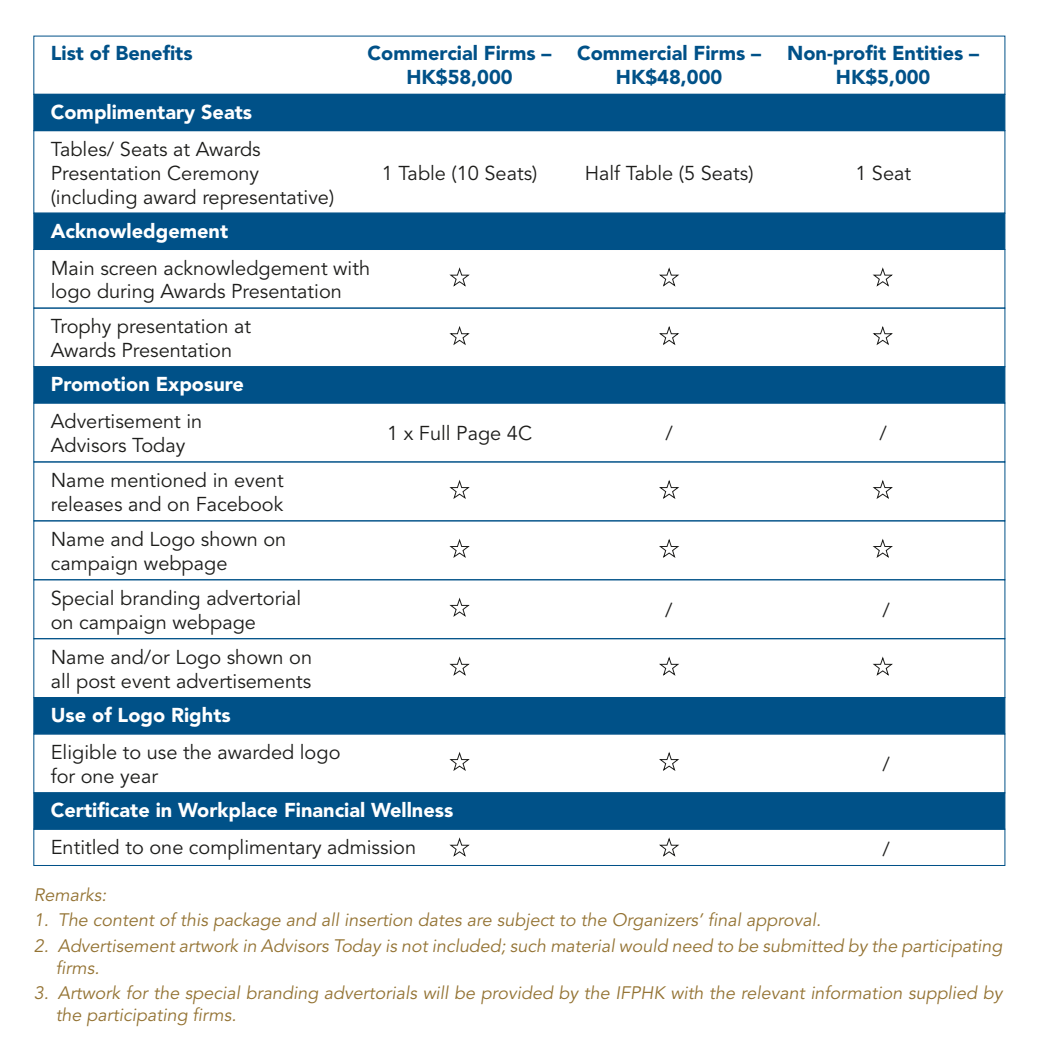
<style>
.page{position:relative;width:1042px;height:1063px;background:#fff}
.page>*{position:absolute;margin:0;border:0;box-sizing:border-box;transform-origin:0 0}
.t1{font:19.95px/24px "Avenir LT Std";color:#1d1d1b}
.t2{font:900 19.95px "Avenir LT Std";color:#fff}
.t3{font:900 19.95px/24px "Avenir LT Std";color:#005188;text-align:center}
.t4{font:italic 18.03px/21.5px "Avenir LT Std";color:#947333}
</style>
<div class="page">
<svg style="left:449px;top:326px;width:21px;height:19px"></svg>
<svg style="left:659px;top:326px;width:21px;height:19px"></svg>
<svg style="left:872px;top:326px;width:21px;height:19px"></svg>
<div style="left:33px;top:94px;width:972px;height:37px;background:#005188"></div>
<div style="left:33px;top:402px;width:972px;height:60px;border:1px solid #005188"></div>
<div style="left:33px;top:461px;width:972px;height:60px;border:1px solid #005188"></div>
<div style="left:33px;top:366px;width:972px;height:37px;background:#005188"></div>
<div style="left:33px;top:307px;width:972px;height:60px;border:1px solid #005188"></div>
<svg style="left:449px;top:267px;width:21px;height:20px"></svg>
<svg style="left:659px;top:267px;width:21px;height:20px"></svg>
<svg style="left:872px;top:267px;width:21px;height:20px"></svg>
<svg style="left:449px;top:480px;width:21px;height:19px"></svg>
<svg style="left:659px;top:480px;width:21px;height:19px"></svg>
<svg style="left:872px;top:480px;width:21px;height:19px"></svg>
<div style="left:33px;top:697px;width:972px;height:37px;background:#005188"></div>
<div style="left:33px;top:828px;width:972px;height:37px;border:1px solid #005188"></div>
<div style="left:33px;top:792px;width:972px;height:37px;background:#005188;border:1px solid #005188"></div>
<div style="left:33px;top:520px;width:972px;height:60px;border:1px solid #005188"></div>
<svg style="left:449px;top:539px;width:21px;height:19px"></svg>
<svg style="left:659px;top:539px;width:21px;height:19px"></svg>
<svg style="left:872px;top:539px;width:21px;height:19px"></svg>
<div style="left:33px;top:579px;width:972px;height:60px;border:1px solid #005188"></div>
<svg style="left:449px;top:597px;width:21px;height:20px"></svg>
<svg style="left:449px;top:752px;width:21px;height:19px"></svg>
<svg style="left:659px;top:752px;width:21px;height:19px"></svg>
<svg style="left:449px;top:837px;width:21px;height:20px"></svg>
<svg style="left:659px;top:837px;width:21px;height:20px"></svg>
<svg style="left:873px;top:656px;width:20px;height:20px"></svg>
<div style="left:33px;top:638px;width:972px;height:60px;border:1px solid #005188"></div>
<svg style="left:449px;top:656px;width:21px;height:20px"></svg>
<svg style="left:659px;top:656px;width:20px;height:20px"></svg>
<div style="left:33px;top:213px;width:972px;height:37px;background:#005188"></div>
<p class="t3" style="left:51px;top:41px;width:143px">List of Benefits</p>
<p class="t3" style="left:367px;top:41px;width:185px">Commercial Firms –<br>HK$58,000</p>
<p class="t3" style="left:577px;top:41px;width:185px">Commercial Firms –<br>HK$48,000</p>
<p class="t3" style="left:787px;top:41px;width:194px">Non-profit Entities –<br>HK$5,000</p>
<p class="t2" style="left:51px;top:100px;width:203px">Complimentary Seats</p>
<p class="t1" style="left:51px;top:137px;width:285px">Tables/ Seats at Awards<br>Presentation Ceremony (including award representative)</p>
<p class="t2" style="left:51px;top:218px;width:179px">Acknowledgement</p>
<p class="t1" style="left:51px;top:256px;width:321px">Main screen acknowledgement with logo during Awards Presentation</p>
<p class="t1" style="left:51px;top:315px;width:202px">Trophy presentation at<br>Awards Presentation</p>
<p class="t2" style="left:51px;top:372px;width:195px">Promotion Exposure</p>
<p class="t1" style="left:382px;top:161px;width:157px">1 Table (10 Seats)</p>
<p class="t1" style="left:585px;top:161px;width:170px">Half Table (5 Seats)</p>
<p class="t1" style="left:855px;top:161px;width:57px">1 Seat</p>
<p class="t1" style="left:51px;top:409px;width:153px">Advertisement in<br>Advisors Today</p>
<p class="t1" style="left:387px;top:421px;width:146px">1 x Full Page 4C</p>
<p class="t1" style="left:665px;top:421px;width:9px">/</p>
<p class="t1" style="left:879px;top:421px;width:9px">/</p>
<p class="t1" style="left:51px;top:468px;width:234px">Name mentioned in event releases and on Facebook</p>
<p class="t1" style="left:51px;top:527px;width:237px">Name and Logo shown on campaign webpage</p>
<p class="t1" style="left:51px;top:586px;width:252px">Special branding advertorial on campaign webpage</p>
<p class="t1" style="left:51px;top:645px;width:263px">Name and/or Logo shown on all post event advertisements</p>
<p class="t2" style="left:51px;top:703px;width:181px">Use of Logo Rights</p>
<p class="t1" style="left:51px;top:740px;width:291px">Eligible to use the awarded logo for one year</p>
<p class="t2" style="left:51px;top:798px;width:404px">Certificate in Workplace Financial Wellness</p>
<p class="t1" style="left:51px;top:835px;width:367px">Entitled to one complimentary admission</p>
<p class="t1" style="left:665px;top:598px;width:9px">/</p>
<p class="t1" style="left:882px;top:598px;width:9px">/</p>
<p class="t1" style="left:882px;top:752px;width:9px">/</p>
<p class="t1" style="left:882px;top:838px;width:9px">/</p>
<p class="t4" style="left:34px;top:884px;width:74px">Remarks:</p>
<p class="t4" style="left:34px;top:909px;width:789px">1. The content of this package and all insertion dates are subject to the Organizers’ final approval.</p>
<p class="t4" style="left:56px;top:935px;width:948px;text-indent:-22px">2. Advertisement artwork in Advisors Today is not included; such material would need to be submitted by the participating firms.</p>
<p class="t4" style="left:56px;top:982px;width:948px;text-indent:-22px">3. Artwork for the special branding advertorials will be provided by the IFPHK with the relevant information supplied by the participating firms.</p>
</div>
